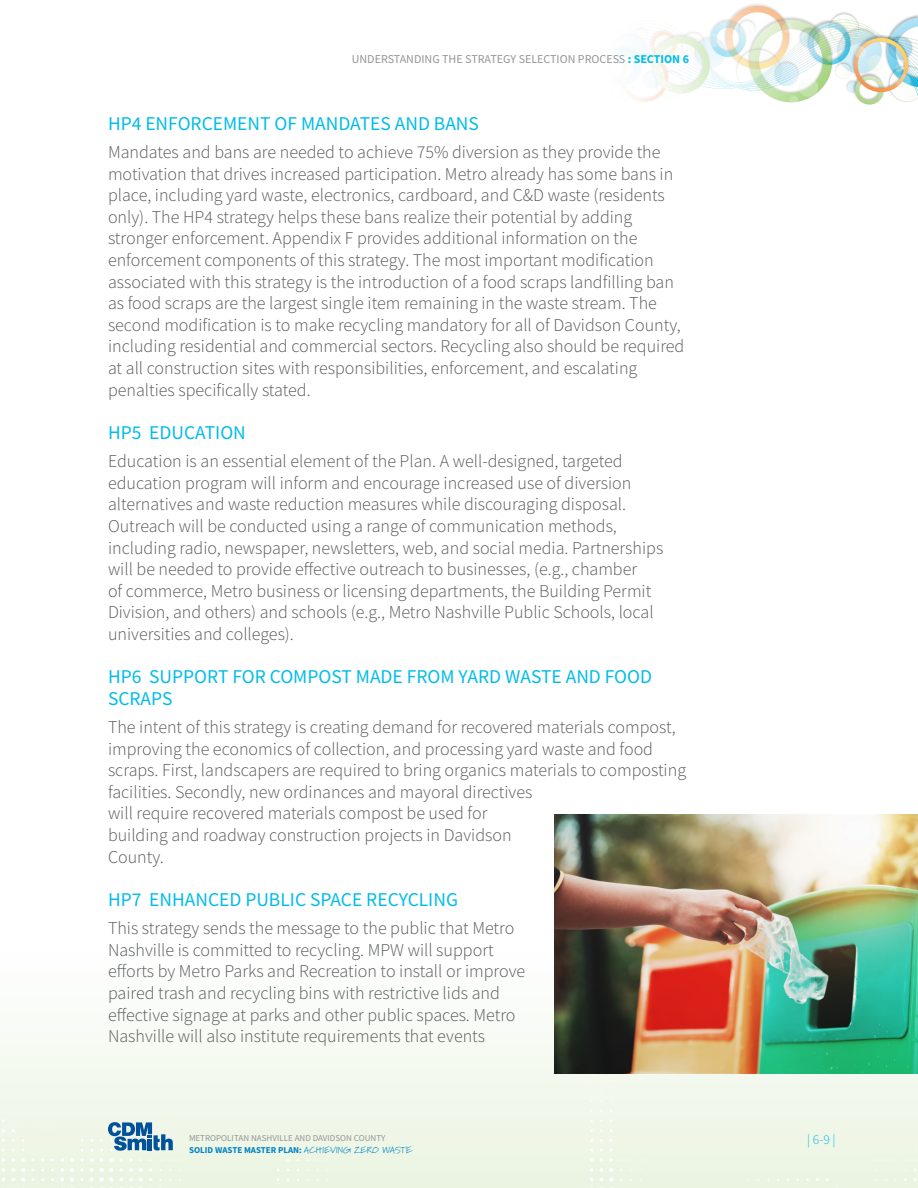
<style>
.page{position:relative;width:918px;height:1188px;background:#fff}
.page>*{position:absolute;margin:0;border:0;box-sizing:border-box;transform-origin:0 0}
.LFT_Heading_3{font:19.5px "Source Sans Pro";color:#02bce7}
.LFT_Body{font:300 18px/21.6px "Source Sans Pro";color:#57585a}
.t1{font:300 13.5px "Source Sans Pro";color:#02bce7}
.t2{font:12px "Source Sans Pro";color:#939598}
.t3{font:9px/12px "Source Sans Pro";color:#939598}
.s1{font-weight:700;color:#02bce7}
.s2{font-weight:700;color:#0082c5}
.s3{font-family:"Marydale";color:#0082c5}
</style>
<div class="page">
<div style="left:0;top:945px;width:918px;height:243px;background:linear-gradient(to bottom,#fdfefe,#ebf4e1)"></div>
<svg style="left:2px;top:1158px;width:3px;height:4px"></svg>
<svg style="left:11px;top:1158px;width:4px;height:4px"></svg>
<svg style="left:21px;top:1158px;width:4px;height:4px"></svg>
<svg style="left:60px;top:1158px;width:4px;height:4px"></svg>
<svg style="left:70px;top:1158px;width:4px;height:4px"></svg>
<svg style="left:90px;top:1158px;width:4px;height:4px"></svg>
<svg style="left:100px;top:1158px;width:23px;height:4px"></svg>
<svg style="left:129px;top:1158px;width:4px;height:4px"></svg>
<svg style="left:2px;top:1168px;width:3px;height:4px"></svg>
<svg style="left:11px;top:1168px;width:4px;height:4px"></svg>
<svg style="left:21px;top:1168px;width:4px;height:4px"></svg>
<svg style="left:60px;top:1168px;width:4px;height:4px"></svg>
<svg style="left:70px;top:1168px;width:4px;height:4px"></svg>
<svg style="left:80px;top:1168px;width:4px;height:3px"></svg>
<svg style="left:149px;top:1168px;width:3px;height:4px"></svg>
<svg style="left:80px;top:1178px;width:4px;height:3px"></svg>
<svg style="left:2px;top:1178px;width:3px;height:10px"></svg>
<svg style="left:11px;top:1178px;width:4px;height:10px"></svg>
<svg style="left:21px;top:1178px;width:4px;height:10px"></svg>
<svg style="left:60px;top:1178px;width:4px;height:10px"></svg>
<svg style="left:70px;top:1178px;width:4px;height:10px"></svg>
<svg style="left:90px;top:1168px;width:53px;height:20px"></svg>
<svg style="left:149px;top:1187px;width:14px;height:1px"></svg>
<svg style="left:609px;top:1158px;width:4px;height:4px"></svg>
<svg style="left:600px;top:1158px;width:3px;height:4px"></svg>
<svg style="left:590px;top:1158px;width:3px;height:4px"></svg>
<svg style="left:609px;top:1168px;width:4px;height:4px"></svg>
<svg style="left:600px;top:1168px;width:3px;height:4px"></svg>
<svg style="left:590px;top:1168px;width:3px;height:4px"></svg>
<svg style="left:590px;top:1178px;width:23px;height:10px"></svg>
<svg style="left:621px;top:6px;width:297px;height:99px"></svg>
<svg style="left:100px;top:1122px;width:73px;height:30px;background:#84acc5"></svg>
<img style="left:555px;top:814px;width:363px;height:260px">
<p class="t2" style="left:352px;top:51px;width:339px">U NDERSTANDING THE STRATEGY SELECTION PROCESS <span class="s1">: SECTION 6</span></p>
<h3 class="LFT_Heading_3" style="left:108px;top:111px;width:141px">HP4 EN FORCEMENT</h3>
<h3 class="LFT_Heading_3" style="left:275px;top:111px;width:53px">OF MANDATES</h3>
<h3 class="LFT_Heading_3" style="left:395px;top:111px;width:13px">AND</h3>
<h3 class="LFT_Heading_3" style="left:434px;top:111px;width:24px">BANS</h3>
<p class="LFT_Body" style="left:108px;top:141px;width:578px">Mandates and bans are needed to achieve 75% diversion as they provide the motivation that drives increased participation. Metro already has some bans in place, including yard waste, electronics, cardboard, and C&amp;D waste (residents only). The HP4 strategy helps these bans realize their potential by adding stronger enforcement. Appendix F provides additional information on the enforcement components of this strategy. The most important modification associated with this strategy is the introduction of a food scraps landfilling ban as food scraps are the largest single item remaining in the waste stream. The second modification is to make recycling mandatory for all of Davidson County, including residential and commercial sectors. Recycling also should be required at all construction sites with responsibilities, enforcement, and escalating penalties specifically stated.</p>
<h3 class="LFT_Heading_3" style="left:108px;top:420px;width:53px">HP 5 EDU</h3>
<h3 class="LFT_Heading_3" style="left:184px;top:420px;width:22px">CATION</h3>
<p class="LFT_Body" style="left:108px;top:450px;width:557px">Education is an essential element of the Plan. A well-designed, targeted education program will inform and encourage increased use of diversion alternatives and waste reduction measures while discouraging disposal.<br>Outreach will be conducted using a range of communication methods, including radio, newspaper, newsletters, web, and social media. Partnerships will be needed to provide effective outreach to businesses, (e.g., chamber<br>of commerce, Metro business or licensing departments, the Building Permit Division, and others) and schools (e.g., Metro Nashville Public Schools, local universities and colleges).</p>
<h3 class="LFT_Heading_3" style="left:108px;top:664px;width:54px">HP 6 SUPPORT</h3>
<h3 class="LFT_Heading_3" style="left:232px;top:664px;width:87px">FOR COMPOST</h3>
<h3 class="LFT_Heading_3" style="left:356px;top:664px;width:26px">MADE</h3>
<h3 class="LFT_Heading_3" style="left:407px;top:664px;width:64px">FROM YARD</h3>
<h3 class="LFT_Heading_3" style="left:505px;top:664px;width:27px">WASTE</h3>
<h3 class="LFT_Heading_3" style="left:566px;top:664px;width:13px">AND</h3>
<h3 class="LFT_Heading_3" style="left:605px;top:664px;width:23px">FOOD</h3>
<h3 class="LFT_Heading_3" style="left:108px;top:686px;width:33px">SCRAPS</h3>
<p class="LFT_Body" style="left:108px;top:716px;width:580px">The intent of this strategy is creating demand for recovered materials compost, improving the economics of collection, and processing yard waste and food scraps. First, landscapers are required to bring organics materials to composting facilities. Secondly, new ordinances and mayoral directives<br>will require recovered materials compost be used for<br>building and roadway construction projects in Davidson<br>County.</p>
<h3 class="LFT_Heading_3" style="left:108px;top:887px;width:54px">HP 7 ENHAN</h3>
<h3 class="LFT_Heading_3" style="left:208px;top:887px;width:221px">CED PU BLIC SPACE RECYCLING</h3>
<p class="LFT_Body" style="left:108px;top:917px;width:419px">This strategy sends the message to the public that Metro Nashville is committed to recycling. MPW will support efforts by Metro Parks and Recreation to install or improve paired trash and recycling bins with restrictive lids and effective signage at parks and other public spaces. Metro Nashville will also institute requirements that events</p>
<p class="t3" style="left:189px;top:1132px;width:225px">METROPOLITAN NASHVILLE AND DAVIDSON COUNTY<br><span class="s2">SOLID WASTE MASTER PLAN:</span> <span class="s3">ACHIEVING ZERO WASTE</span></p>
<p class="t1" style="left:807px;top:1131px;width:30px">| 6-9 |</p>
</div>
